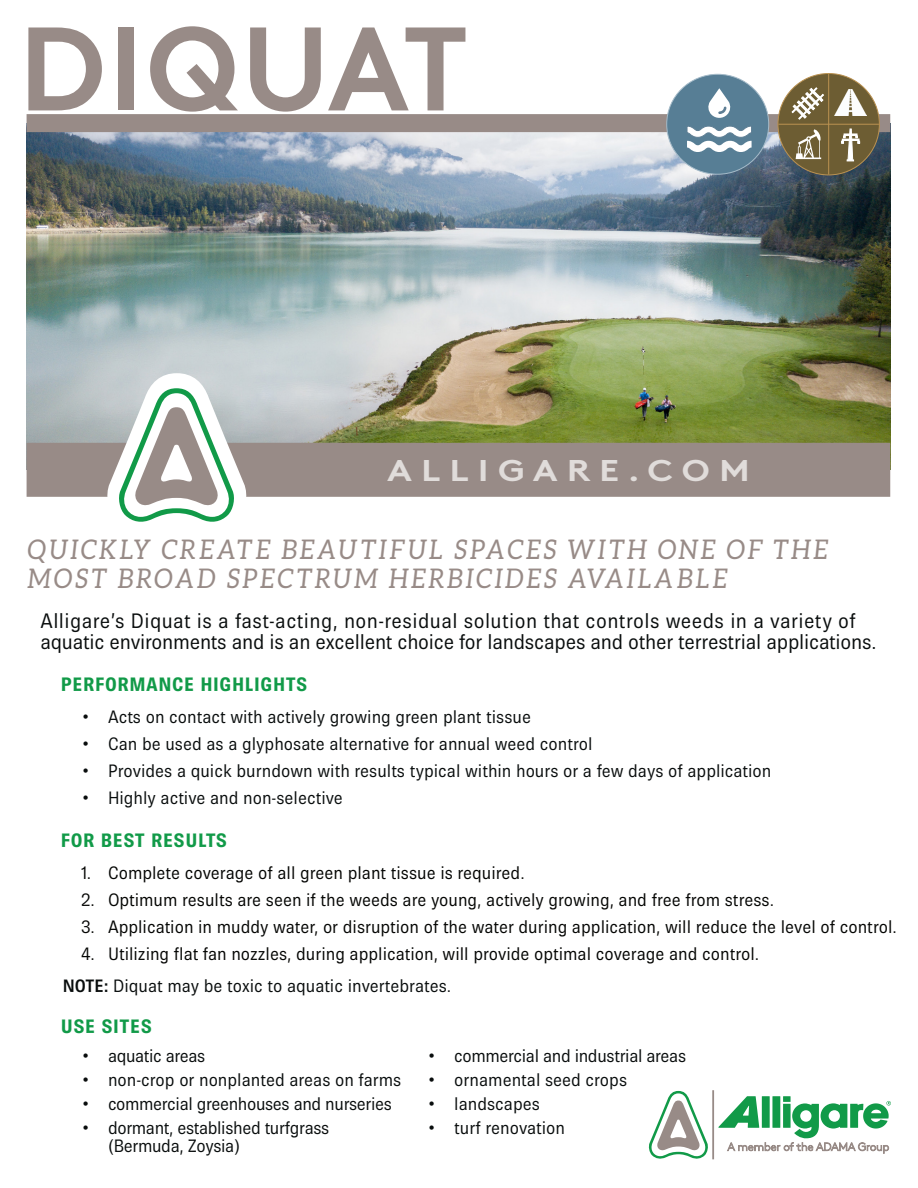
<style>
.page{position:relative;width:918px;height:1188px;background:#fff}
.page>*{position:absolute;margin:0;border:0;box-sizing:border-box;transform-origin:0 0}
.t1{font:700 118.5px "Brown LL Heb";letter-spacing:.01em;color:#988b87}
.t2{font:700 30px "Brown LL Heb";letter-spacing:.25em;color:#e0dcda;scale:1.2 1}
.t3{font:italic 27px/28.5px "Aleo";letter-spacing:.13em;color:#988b87;scale:.91 1}
.t4{font:21px "Brown Pro";letter-spacing:-.01em;color:#090d0d}
.t5{font:21px "Brown Pro";letter-spacing:.02em;color:#090d0d}
.t6{font:700 19.5px "Brown Pro";letter-spacing:.03em;color:#119a48}
.t7{font:18px "Brown Pro";color:#090d0d}
.t8{font:18px "Brown Pro";color:#040503}
.t9{font:18px "Brown Pro";letter-spacing:-.02em;color:#090d0d}
.s1{font-weight:600}
</style>
<div class="page">
<img style="left:27px;top:132px;width:863px;height:311px">
<div style="left:27px;top:114px;width:863px;height:18px;background:#988b87"></div>
<div style="left:27px;top:443px;width:863px;height:54px;background:#988b87;border:2px solid #988b87"></div>
<svg style="left:87px;top:362px;width:179px;height:160px"></svg>
<svg style="left:648px;top:1091px;width:60px;height:68px"></svg>
<hr style="left:712px;top:1090px;width:2px;height:69px;background:#988b87">
<svg style="left:718px;top:1096px;width:173px;height:58px"></svg>
<div style="left:666px;top:74px;width:103px;height:101px;background:#577e95;border:1px solid #a5bbc9;border-radius:50%"></div>
<svg style="left:687px;top:126px;width:65px;height:26px"></svg>
<svg style="left:708px;top:88px;width:23px;height:30px"></svg>
<div style="left:778px;top:74px;width:101px;height:101px;background:#6d5d33;border-radius:50%"></div>
<svg style="left:796px;top:129px;width:25px;height:30px"></svg>
<hr style="left:778px;top:124px;width:101px;height:1px;background:#bb9251">
<hr style="left:828px;top:74px;width:1px;height:100px;background:#bb9251">
<svg style="left:791px;top:87px;width:33px;height:33px"></svg>
<svg style="left:841px;top:128px;width:19px;height:34px"></svg>
<img style="left:834px;top:89px;width:33px;height:27px">
<p class="t1" style="left:18px;top:-6px;width:451px">DIQUAT</p>
<p class="t2" style="left:387px;top:451px;width:304px">ALLIGARE.COM</p>
<p class="t3" style="left:28px;top:536px;width:881px">QUICKLY CREATE BEAUTIFUL SPACES WITH ONE OF THE<br>MOST BROAD SPECTRUM HERBICIDES AVAILABLE</p>
<p class="t5" style="left:40px;top:610px;width:817px">Alligare’s Diquat is a fast-acting, non-residual solution that controls weeds in a variety of</p>
<p class="t4" style="left:40px;top:631px;width:838px">aquatic environments and is an excellent choice for landscapes and other terrestrial applications.</p>
<p class="t6" style="left:61px;top:674px;width:248px">PERFORMANCE HIGHLIGHTS</p>
<p class="t7" style="left:81px;top:707px;width:452px">• Acts on contact with actively growing green plant tissue</p>
<p class="t7" style="left:81px;top:734px;width:513px">• Can be used as a glyphosate alternative for annual weed control</p>
<p class="t7" style="left:81px;top:761px;width:692px">• Provides a quick burndown with results typical within hours or a few days of application</p>
<p class="t7" style="left:81px;top:788px;width:263px">• Highly active and non-selective</p>
<p class="t6" style="left:61px;top:830px;width:168px">FOR BEST RESULTS</p>
<p class="t8" style="left:81px;top:863px;width:445px">1. Complete coverage of all green plant tissue is required.</p>
<p class="t8" style="left:81px;top:890px;width:695px">2. Optimum results are seen if the weeds are young, actively growing, and free from stress.</p>
<p class="t8" style="left:81px;top:917px;width:817px">3. Application in muddy water, or disruption of the water during application, will reduce the level of control.</p>
<p class="t8" style="left:81px;top:944px;width:680px">4. Utilizing flat fan nozzles, during application, will provide optimal coverage and control.</p>
<p class="t7" style="left:63px;top:976px;width:390px"><span class="s1">NOTE:</span> Diquat may be toxic to aquatic invertebrates.</p>
<p class="t6" style="left:61px;top:1016px;width:93px">USE SITES</p>
<p class="t9" style="left:81px;top:1046px;width:126px">• aquatic areas</p>
<p class="t7" style="left:81px;top:1070px;width:322px">• non-crop or nonplanted areas on farms</p>
<p class="t9" style="left:81px;top:1094px;width:313px">• commercial greenhouses and nurseries</p>
<p class="t9" style="left:81px;top:1118px;width:250px">• dormant, established turfgrass</p>
<p class="t9" style="left:108px;top:1136px;width:134px">(Bermuda, Zoysia)</p>
<p class="t9" style="left:427px;top:1046px;width:260px">• commercial and industrial areas</p>
<p class="t7" style="left:427px;top:1070px;width:201px">• ornamental seed crops</p>
<p class="t7" style="left:427px;top:1094px;width:114px">• landscapes</p>
<p class="t7" style="left:427px;top:1118px;width:139px">• turf renovation</p>
</div>
